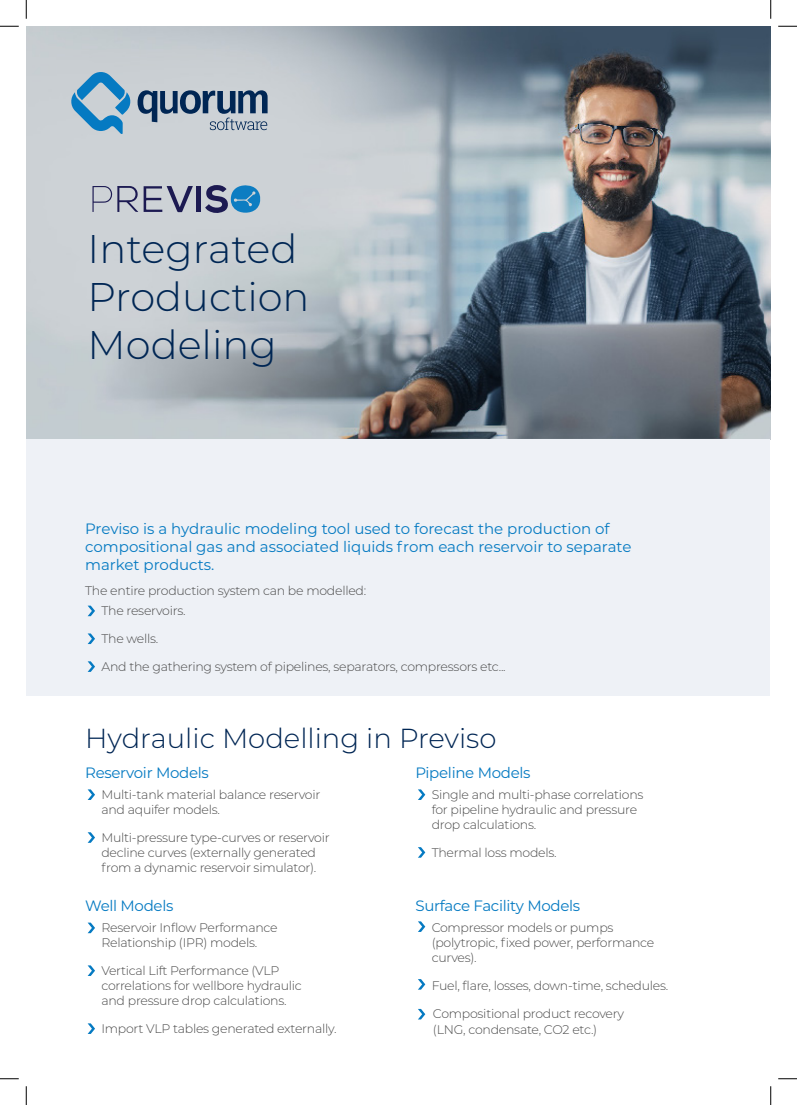
<style>
.page{position:relative;width:797px;height:1105px;background:#fff}
.page>*{position:absolute;margin:0;border:0;box-sizing:border-box;transform-origin:0 0}
.t1{font:300 40px/48px "Montserrat";color:#002654}
.t2{font:300 27.5px "Montserrat";color:#002654}
.t3{font:15px/18px "Montserrat";color:#057ac2}
.t4{font:15px "Montserrat";letter-spacing:-.02em;color:#057ac2}
.t5{font:300 12.5px/15px "Montserrat";letter-spacing:-.02em;color:#4a4a4a}
</style>
<div class="page">
<img style="left:26px;top:26px;width:744px;height:413px">
<svg style="left:138px;top:90px;width:129px;height:40px;background:#8394a7"></svg>
<svg style="left:70px;top:71px;width:62px;height:63px;background:#80afcd"></svg>
<svg style="left:205px;top:185px;width:55px;height:29px;background:#5f8ab2"></svg>
<hr style="left:197px;top:186px;width:4px;height:26px;background:#1c1a52">
<svg style="left:92px;top:186px;width:101px;height:26px;background:#a1a5b5"></svg>
<div style="left:26px;top:439px;width:744px;height:257px;background:#eef1f6"></div>
<svg style="left:88px;top:789px;width:7px;height:11px"></svg>
<svg style="left:418px;top:789px;width:7px;height:11px"></svg>
<svg style="left:88px;top:832px;width:7px;height:11px"></svg>
<svg style="left:418px;top:847px;width:7px;height:11px"></svg>
<svg style="left:88px;top:923px;width:7px;height:10px"></svg>
<svg style="left:418px;top:921px;width:7px;height:11px"></svg>
<svg style="left:88px;top:965px;width:7px;height:11px"></svg>
<svg style="left:88px;top:1023px;width:7px;height:11px"></svg>
<svg style="left:418px;top:979px;width:7px;height:11px"></svg>
<svg style="left:88px;top:606px;width:7px;height:10px"></svg>
<svg style="left:88px;top:633px;width:7px;height:11px"></svg>
<svg style="left:88px;top:661px;width:7px;height:11px"></svg>
<svg style="left:418px;top:1009px;width:7px;height:10px"></svg>
<svg style="left:0;top:25px;width:19px;height:2px"></svg>
<svg style="left:778px;top:25px;width:19px;height:2px"></svg>
<svg style="left:0;top:1078px;width:19px;height:1px"></svg>
<svg style="left:778px;top:1078px;width:19px;height:1px"></svg>
<svg style="left:25px;top:0;width:2px;height:19px"></svg>
<svg style="left:25px;top:1086px;width:2px;height:19px"></svg>
<svg style="left:770px;top:0;width:1px;height:19px"></svg>
<svg style="left:770px;top:1086px;width:1px;height:19px"></svg>
<p class="t1" style="left:88px;top:224px;width:223px">Integrated<br>Production<br>Modeling</p>
<p class="t3" style="left:85px;top:519px;width:548px">Previso is a hydraulic modeling tool used to forecast the production of compositional gas and associated liquids from each reservoir to separate market products.</p>
<p class="t5" style="left:85px;top:582px;width:282px">The entire production system can be modelled:</p>
<p class="t5" style="left:101px;top:603px;width:86px">The reservoirs.</p>
<p class="t5" style="left:101px;top:631px;width:58px">The wells.</p>
<p class="t5" style="left:101px;top:659px;width:406px">And the gathering system of pipelines, separators, compressors etc...</p>
<p class="t2" style="left:85px;top:719px;width:413px">Hydraulic Modelling in Previso</p>
<p class="t4" style="left:85px;top:763px;width:125px">Reservoir Models</p>
<p class="t5" style="left:101px;top:786px;width:220px">Multi-tank material balance reservoir and aquifer models.</p>
<p class="t5" style="left:101px;top:829px;width:230px">Multi-pressure type-curves or reservoir decline curves (externally generated from a dynamic reservoir simulator).</p>
<p class="t4" style="left:415px;top:763px;width:117px">Pipeline Models</p>
<p class="t5" style="left:431px;top:786px;width:213px">Single and multi-phase correlations for pipeline hydraulic and pressure drop calculations.</p>
<p class="t5" style="left:431px;top:844px;width:126px">Thermal loss models.</p>
<p class="t4" style="left:85px;top:896px;width:90px">Well Models</p>
<p class="t5" style="left:101px;top:920px;width:178px">Reservoir Inflow Performance</p>
<p class="t5" style="left:101px;top:935px;width:157px">Relationship (IPR) models.</p>
<p class="t5" style="left:101px;top:963px;width:202px">Vertical Lift Performance (VLP correlations for wellbore hydraulic and pressure drop calculations.</p>
<p class="t5" style="left:101px;top:1021px;width:236px">Import VLP tables generated externally.</p>
<p class="t4" style="left:415px;top:896px;width:166px">Surface Facility Models</p>
<p class="t5" style="left:431px;top:920px;width:183px">Compressor models or pumps</p>
<p class="t5" style="left:431px;top:935px;width:224px">(polytropic, fixed power, performance</p>
<p class="t5" style="left:431px;top:950px;width:47px">curves).</p>
<p class="t5" style="left:431px;top:978px;width:238px">Fuel, flare, losses, down-time, schedules.</p>
<p class="t5" style="left:433px;top:1005px;width:193px;line-height:15.5px">Compositional product recovery (LNG, condensate, CO2 etc.)</p>
</div>
